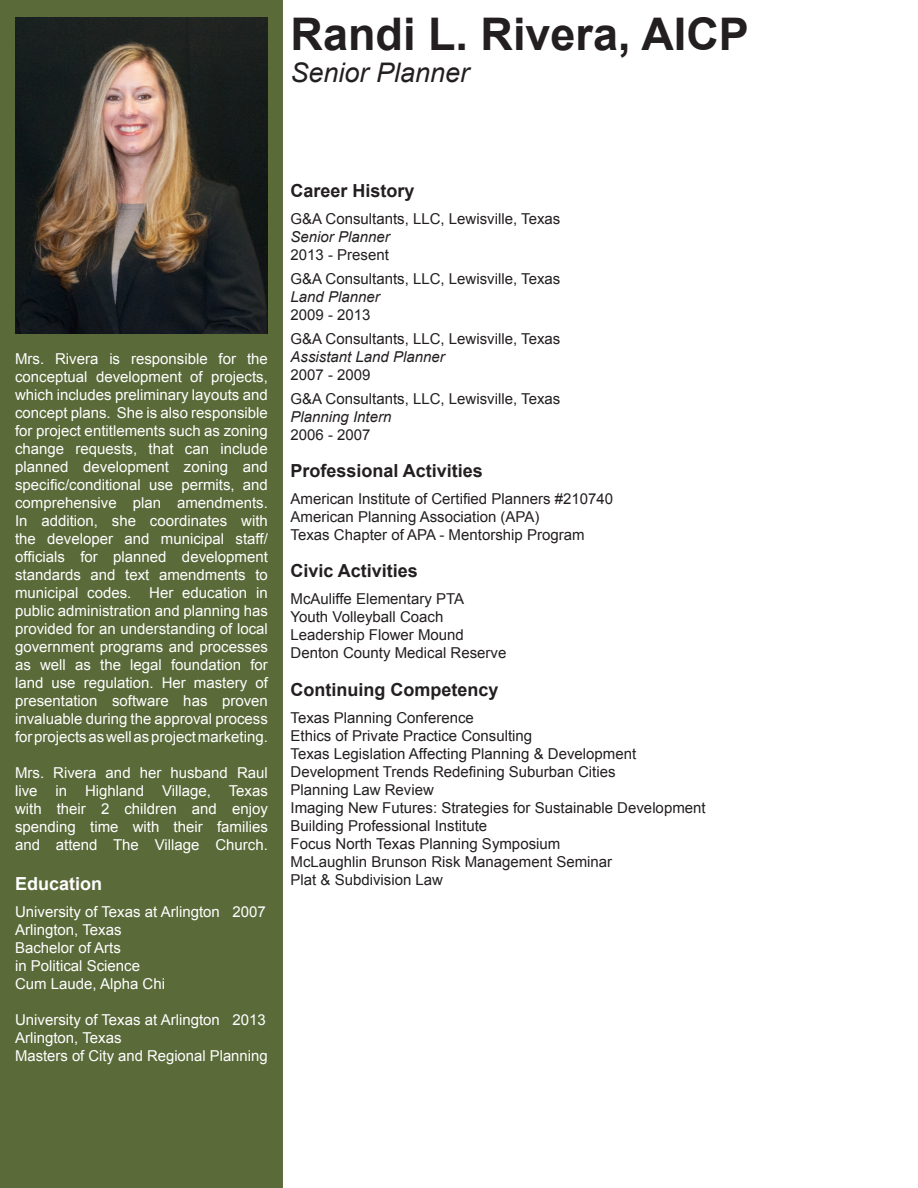
<style>
.page{position:relative;width:918px;height:1188px;background:#fff}
.page>*{position:absolute;margin:0;border:0;box-sizing:border-box;transform-origin:0 0}
.t1{font:700 45px "Arial";color:#231f20}
.t2{font:italic 27px "Arial";color:#231f20}
.t3{font:700 18px "Arial";color:#231f20}
.t4{font:700 18px "Arial";color:#fff}
.t5{font:15px/18px "Arial";color:#fff;text-align:justify}
.t6{font:15px "Arial";color:#231f20}
.t7{font:italic 15px "Arial";color:#231f20}
</style>
<div class="page">
<div style="left:1px;top:1px;width:281px;height:1186px;background:#5a6a39"></div>
<div style="left:0;top:0;width:283px;height:1188px;border:2px solid #5b6a39"></div>
<img style="left:15px;top:17px;width:253px;height:316px">
<p class="t1" style="left:291px;top:4px;width:460px">Randi L. Rivera, AICP</p>
<p class="t2" style="left:291px;top:55px;width:180px">Senior Planner</p>
<p class="t5" style="left:15px;top:350px;width:254px">Mrs. Rivera is responsible for the conceptual development of projects, which includes preliminary layouts and concept plans. She is also responsible for project entitlements such as zoning change requests, that can include planned development zoning and specific/conditional use permits, and comprehensive plan amendments.<br>In addition, she coordinates with the developer and municipal staff/ officials for planned development standards and text amendments to municipal codes. Her education in public administration and planning has provided for an understanding of local government programs and processes as well as the legal foundation for land use regulation. Her mastery of presentation software has proven invaluable during the approval process for projects as well as project marketing.</p>
<p class="t5" style="left:15px;top:764px;width:254px">Mrs. Rivera and her husband Raul live in Highland Village, Texas with their 2 children and enjoy spending time with their families and attend The Village Church.</p>
<p class="t4" style="left:15px;top:872px;width:89px">Education</p>
<p class="t5" style="left:15px;top:903px;width:252px">University of Texas at Arlington 2007</p>
<p class="t5" style="left:15px;top:921px;width:108px">Arlington, Texas</p>
<p class="t5" style="left:15px;top:939px;width:107px">Bachelor of Arts</p>
<p class="t5" style="left:15px;top:957px;width:127px">in Political Science</p>
<p class="t5" style="left:15px;top:975px;width:152px">Cum Laude, Alpha Chi</p>
<p class="t5" style="left:15px;top:1011px;width:252px">University of Texas at Arlington 2013</p>
<p class="t5" style="left:15px;top:1029px;width:108px">Arlington, Texas</p>
<p class="t5" style="left:15px;top:1047px;width:254px">Masters of City and Regional Planning</p>
<p class="t3" style="left:291px;top:179px;width:126px">Career History</p>
<p class="t6" style="left:291px;top:209px;width:271px">G&amp;A Consultants, LLC, Lewisville, Texas</p>
<p class="t7" style="left:291px;top:227px;width:101px">Senior Planner</p>
<p class="t6" style="left:291px;top:245px;width:100px">2013 - Present</p>
<p class="t6" style="left:291px;top:269px;width:271px">G&amp;A Consultants, LLC, Lewisville, Texas</p>
<p class="t7" style="left:291px;top:287px;width:91px">Land Planner</p>
<p class="t6" style="left:291px;top:305px;width:82px">2009 - 2013</p>
<p class="t6" style="left:291px;top:329px;width:271px">G&amp;A Consultants, LLC, Lewisville, Texas</p>
<p class="t7" style="left:291px;top:347px;width:156px">Assistant Land Planner</p>
<p class="t6" style="left:291px;top:365px;width:82px">2007 - 2009</p>
<p class="t6" style="left:291px;top:389px;width:271px">G&amp;A Consultants, LLC, Lewisville, Texas</p>
<p class="t7" style="left:291px;top:407px;width:102px">Planning Intern</p>
<p class="t6" style="left:291px;top:425px;width:82px">2006 - 2007</p>
<p class="t3" style="left:291px;top:459px;width:194px">Professional Activities</p>
<p class="t6" style="left:291px;top:489px;width:324px">American Institute of Certified Planners #210740</p>
<p class="t6" style="left:291px;top:507px;width:251px">American Planning Association (APA)</p>
<p class="t6" style="left:291px;top:525px;width:296px">Texas Chapter of APA - Mentorship Program</p>
<p class="t3" style="left:291px;top:559px;width:129px">Civic Activities</p>
<p class="t6" style="left:291px;top:589px;width:175px">McAuliffe Elementary PTA</p>
<p class="t6" style="left:291px;top:607px;width:154px">Youth Volleyball Coach</p>
<p class="t6" style="left:291px;top:625px;width:175px">Leadership Flower Mound</p>
<p class="t6" style="left:291px;top:643px;width:217px">Denton County Medical Reserve</p>
<p class="t3" style="left:291px;top:678px;width:210px">Continuing Competency</p>
<p class="t6" style="left:291px;top:708px;width:185px">Texas Planning Conference</p>
<p class="t6" style="left:291px;top:726px;width:243px">Ethics of Private Practice Consulting</p>
<p class="t6" style="left:291px;top:744px;width:347px">Texas Legislation Affecting Planning &amp; Development</p>
<p class="t6" style="left:291px;top:762px;width:327px">Development Trends Redefining Suburban Cities</p>
<p class="t6" style="left:291px;top:780px;width:145px">Planning Law Review</p>
<p class="t6" style="left:291px;top:798px;width:417px">Imaging New Futures: Strategies for Sustainable Development</p>
<p class="t6" style="left:291px;top:816px;width:198px">Building Professional Institute</p>
<p class="t6" style="left:291px;top:834px;width:271px">Focus North Texas Planning Symposium</p>
<p class="t6" style="left:291px;top:852px;width:323px">McLaughlin Brunson Risk Management Seminar</p>
<p class="t6" style="left:291px;top:870px;width:154px">Plat &amp; Subdivision Law</p>
</div>
